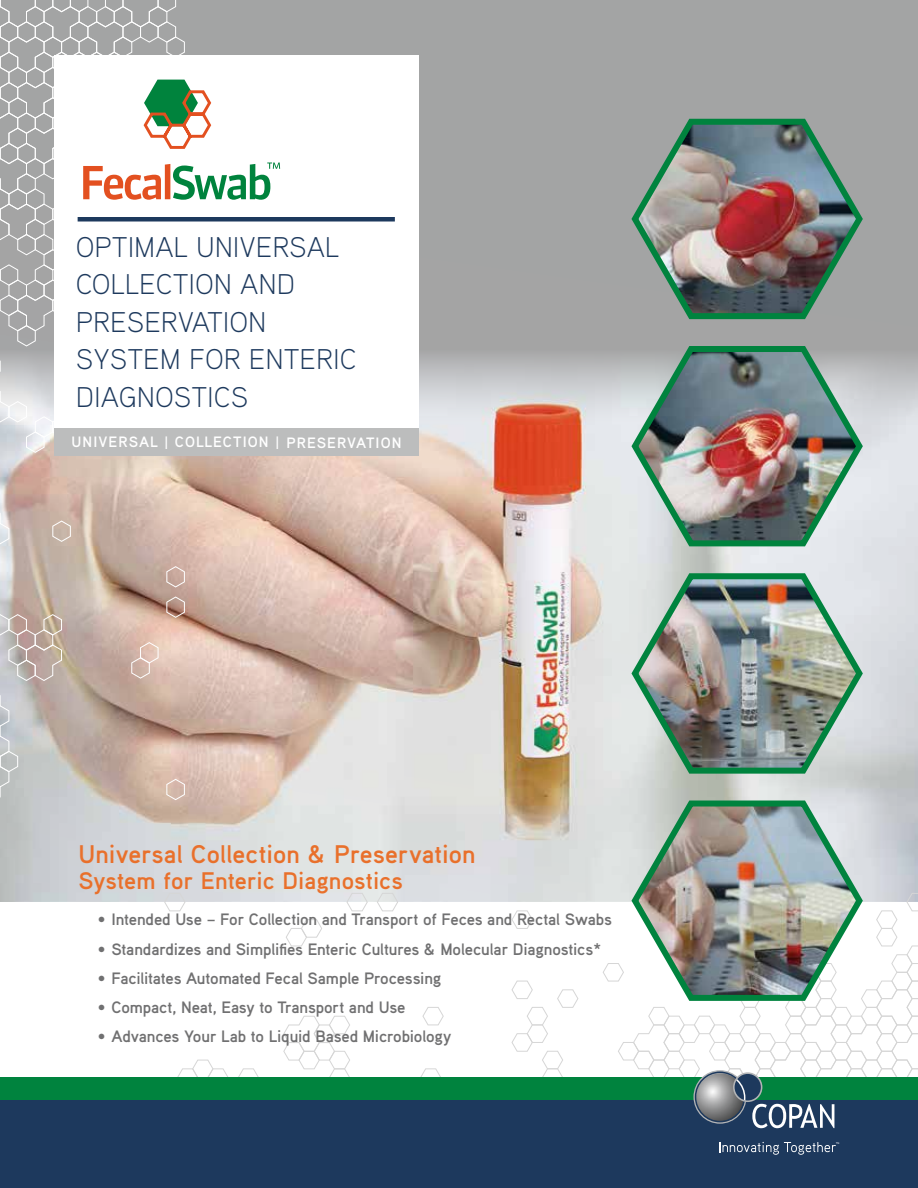
<style>
.page{position:relative;width:918px;height:1188px;background:#fff}
.page>*{position:absolute;margin:0;border:0;box-sizing:border-box;transform-origin:0 0}
.t1{font:300 28.5px/37.5px "Aaux";letter-spacing:.02em;color:#1d395d}
.t2{font:700 25.5px "Aaux Pro";letter-spacing:.005em;color:#e9702b}
.t3{font:700 24px "Aaux Pro";letter-spacing:.005em;color:#e9702b}
.t4{font:700 16.5px "Aaux Pro";letter-spacing:-.01em;color:#707071}
.t5{font:700 15px "Aaux Pro";letter-spacing:.07em;color:#fff}
.s1{font-weight:400;font-size:18px}
</style>
<div class="page">
<div style="left:0;top:0;width:918px;height:901px;background:#a3a4a4"></div>
<img style="left:0;top:202px;width:918px;height:700px">
<svg style="left:0;top:386px;width:54px;height:67px;background:#e3e3e6"></svg>
<svg style="left:166px;top:779px;width:19px;height:22px"></svg>
<svg style="left:0;top:690px;width:19px;height:113px;background:#c5c9cb"></svg>
<svg style="left:0;top:614px;width:63px;height:67px;background:#c1b3ac"></svg>
<svg style="left:0;top:507px;width:10px;height:38px"></svg>
<svg style="left:131px;top:642px;width:28px;height:37px"></svg>
<svg style="left:166px;top:596px;width:19px;height:22px"></svg>
<svg style="left:166px;top:566px;width:19px;height:22px"></svg>
<svg style="left:52px;top:520px;width:19px;height:22px"></svg>
<div style="left:0;top:1077px;width:918px;height:25px;background:#00833e"></div>
<div style="left:0;top:1100px;width:918px;height:88px;background:#1d395d"></div>
<svg style="left:146px;top:892px;width:772px;height:263px"></svg>
<div style="left:54px;top:55px;width:364px;height:390px;background:#fff"></div>
<div style="left:54px;top:428px;width:364px;height:28px;background:#bcbdbd"></div>
<div style="left:78px;top:217px;width:317px;height:5px;background:#1d395d"></div>
<svg style="left:0;top:0;width:280px;height:377px"></svg>
<img style="left:628px;top:118px;width:238px;height:204px">
<img style="left:628px;top:341px;width:238px;height:208px">
<img style="left:628px;top:568px;width:238px;height:209px">
<img style="left:628px;top:795px;width:238px;height:209px">
<h1 class="t1" style="left:76px;top:227px;width:282px">OPTIMAL UNIVERSAL<br>COLLECTION AND<br>PRESERVATION<br>SYSTEM FOR ENTERIC<br>DIAGNOSTICS</h1>
<p class="t5" style="left:72px;top:433px;width:135px">UNIVERSAL <span class="s1">I</span> Collec</p>
<p class="t5" style="left:233px;top:433px;width:75px">tion <span class="s1">I</span> Preserva</p>
<p class="t5" style="left:366px;top:433px;width:35px">tion</p>
<h2 class="t2" style="left:78px;top:838px;width:399px">Universal Collection &amp; Preservation</h2>
<h3 class="t3" style="left:78px;top:865px;width:326px">System for Enteric Diagnostics</h3>
<p class="t4" style="left:98px;top:909px;width:515px">• Intended Use – For Collection and Transport of Feces and Rectal Swabs</p>
<p class="t4" style="left:98px;top:938px;width:505px">• Standardizes and Simplifies Enteric Cultures &amp; Molecular Diagnostics*</p>
<p class="t4" style="left:98px;top:968px;width:345px">• Facilitates Automated Fecal Sample Processing</p>
<p class="t4" style="left:98px;top:997px;width:309px">• Compact, Neat, Easy to Transport and Use</p>
<p class="t4" style="left:98px;top:1026px;width:355px">• Advances Your Lab to Liquid Based Microbiology</p>
</div>
